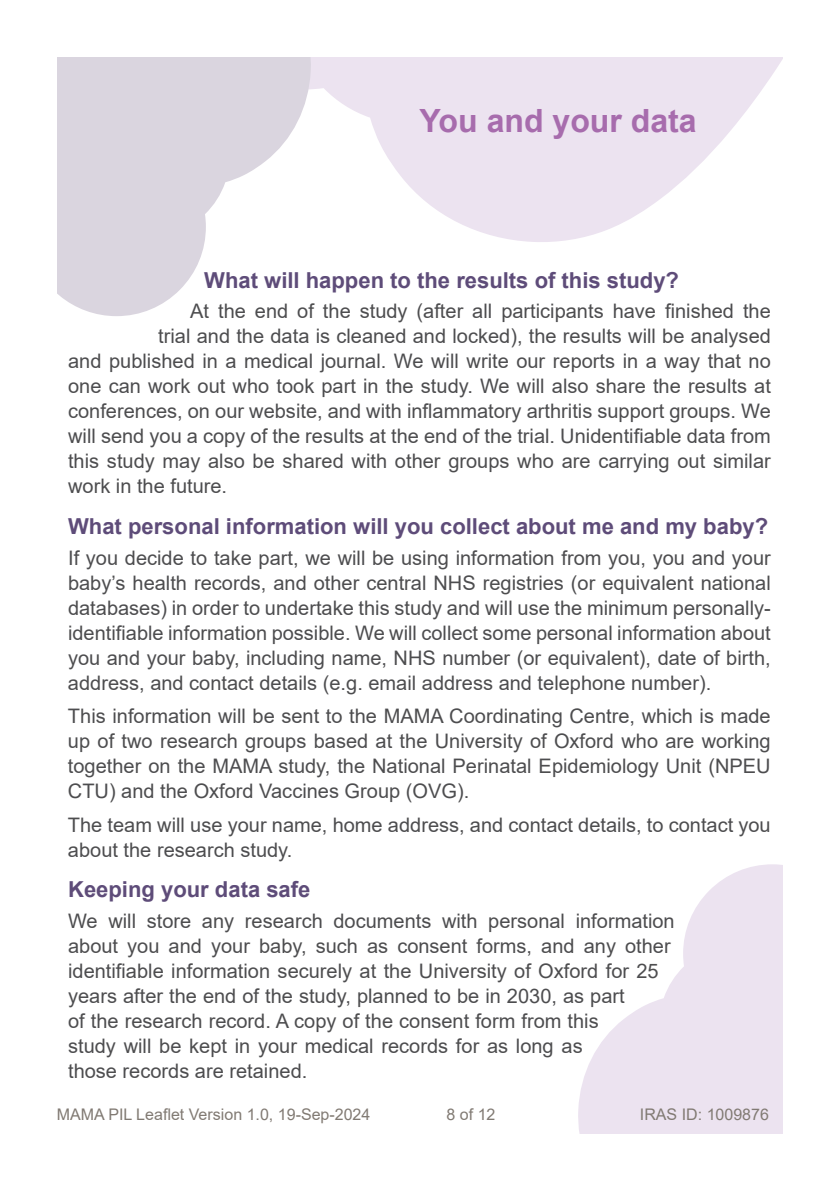
<style>
.page{position:relative;width:840px;height:1191px;background:#fff}
.page>*{position:absolute;margin:0;border:0;box-sizing:border-box;transform-origin:0 0}
.t1{font:700 32px "Arial";color:#a76cad}
.t2{font:700 22px "Arial";color:#5e4c79}
.t3{font:20px/25px "Arial";color:#4d4d4f;text-align:justify}
.t4{font:16px "Arial";color:#817a73}
</style>
<div class="page">
<svg style="left:311px;top:57px;width:471px;height:185px;fill:#ece3f0"></svg>
<svg style="left:57px;top:57px;width:254px;height:259px;fill:#dad5df"></svg>
<svg style="left:578px;top:864px;width:204px;height:270px;fill:#ece3f0"></svg>
<h1 class="t1" style="left:419px;top:98px;width:278px">You and your data</h1>
<p class="t2" style="left:204px;top:264px;width:476px">What will happen to the results of this study?</p>
<p class="t3" style="left:190px;top:298px;width:582px">At the end of the study (after all participants have finished the</p>
<p class="t3" style="left:158px;top:323px;width:614px">trial and the data is cleaned and locked), the results will be analysed</p>
<p class="t3" style="left:68px;top:348px;width:703px">and published in a medical journal. We will write our reports in a way that no</p>
<p class="t3" style="left:68px;top:373px;width:704px">one can work out who took part in the study. We will also share the results at</p>
<p class="t3" style="left:68px;top:398px;width:703px">conferences, on our website, and with inflammatory arthritis support groups. We</p>
<p class="t3" style="left:68px;top:423px;width:703px">will send you a copy of the results at the end of the trial. Unidentifiable data from</p>
<p class="t3" style="left:68px;top:448px;width:703px">this study may also be shared with other groups who are carrying out similar</p>
<p class="t3" style="left:68px;top:473px;width:160px">work in the future.</p>
<p class="t2" style="left:68px;top:510px;width:701px">What personal information will you collect about me and my baby?</p>
<p class="t3" style="left:68px;top:545px;width:704px">If you decide to take part, we will be using information from you, you and your baby’s health records, and other central NHS registries (or equivalent national databases) in order to undertake this study and will use the minimum personally&shy;identifiable information possible. We will collect some personal information about you and your baby, including name, NHS number (or equivalent), date of birth, address, and contact details (e.g. email address and telephone number).</p>
<p class="t3" style="left:68px;top:703px;width:704px">This information will be sent to the MAMA Coordinating Centre, which is made up of two research groups based at the University of Oxford who are working together on the MAMA study, the National Perinatal Epidemiology Unit (NPEU CTU) and the Oxford Vaccines Group (OVG).</p>
<p class="t3" style="left:68px;top:812px;width:704px">The team will use your name, home address, and contact details, to contact you about the research study.</p>
<p class="t2" style="left:68px;top:874px;width:244px">Keeping your data safe</p>
<p class="t3" style="left:68px;top:908px;width:607px;text-align:left">We will store any research documents with personal information about you and your baby, such as consent forms, and any other identifiable information securely at the University of Oxford for 25 years after the end of the study, planned to be in 2030, as part<br>of the research record. A copy of the consent form from this<br>study will be kept in your medical records for as long as<br>those records are retained.</p>
<p class="t4" style="left:57px;top:1103px;width:315px">MAMA PIL Leaflet Version 1.0, 19-Sep-2024</p>
<p class="t4" style="left:446px;top:1103px;width:50px">8 of 12</p>
<p class="t4" style="left:639px;top:1103px;width:130px">IRAS ID: 1009876</p>
</div>
